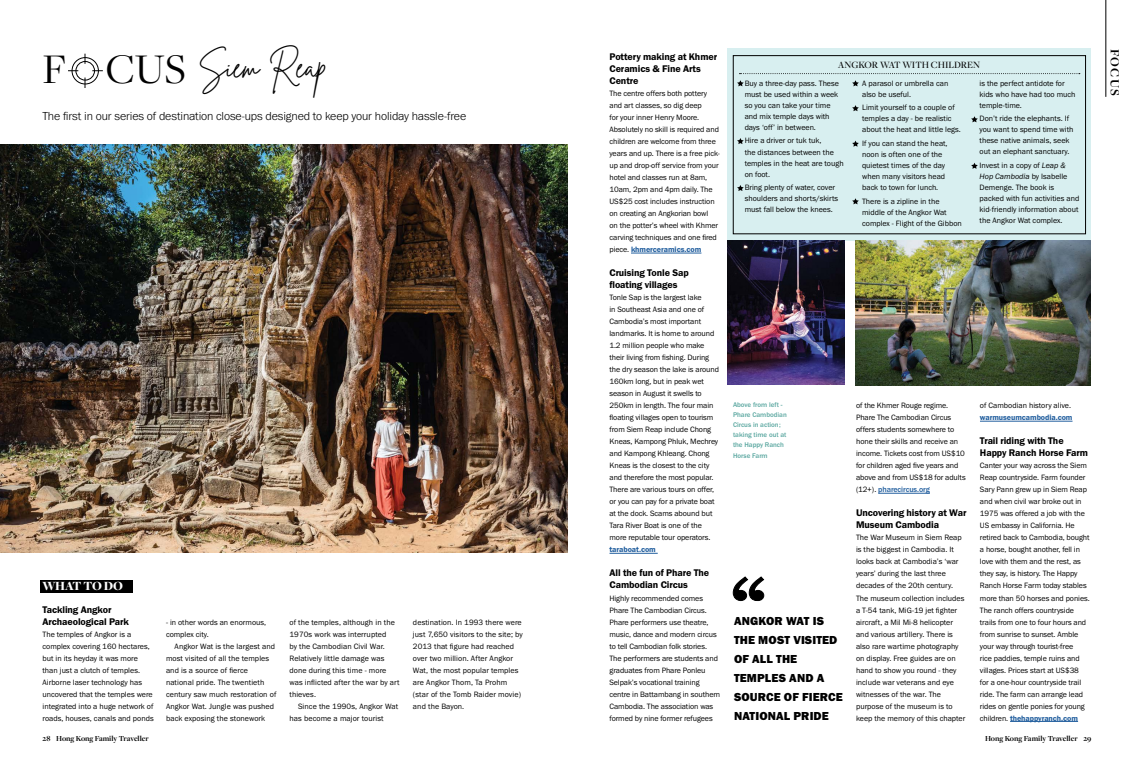
<style>
.page{position:relative;width:1134px;height:766px;background:#fff}
.page>*{position:absolute;margin:0;border:0;box-sizing:border-box;transform-origin:0 0}
.t1{font:30.6px "Brittany Signature";color:#000}
.t2{font:900 13px "Freight Disp Pro";letter-spacing:-.025em;color:#fff}
.t3{font:700 13px "Freight Disp Pro";letter-spacing:.1em;color:#000}
.t4{font:300 12px "Franklin Gothic URW";letter-spacing:-.01em;color:#000}
.t5{font:12px/19px "Franklin Gothic URW Hea";letter-spacing:.01em;color:#000}
.t6{font:10px/12px "Franklin Gothic URW Dem";letter-spacing:-.01em;color:#000}
.t7{font:500 10px "Freight Disp Pro";color:#000}
.t8{font:8px/12px "Franklin Gothic URW Boo";letter-spacing:-.01em;color:#000}
.t9{font:8px/12px "Franklin Gothic URW Boo";letter-spacing:.01em;color:#000}
.t10{font:8px "Franklin Gothic URW Dem";letter-spacing:-.01em;color:#215e9e}
.t11{font:700 8px "Freight Disp Pro";letter-spacing:-.005em;color:#000}
.t12{font:500 8px "Franklin Gothic URW";letter-spacing:-.01em;color:#215e9e}
.t13{font:8px "Franklin Gothic URW Boo Ita";color:#000}
.t14{font:500 7px/10px "Franklin Gothic URW";color:#5aa7a0}
.s1{font-family:"Freight Disp Pro";font-size:43.8px}
.s2{font-family:"Franklin Gothic URW Boo";color:#000}
.s3{font-family:"Franklin Gothic URW Boo Ita"}
.s4{font-family:"Franklin Gothic URW Boo"}
.s5{font-family:"Franklin Gothic URW Boo";font-weight:400;color:#000}
</style>
<div class="page">
<div style="left:727px;top:48px;width:364px;height:192px;background:#d8eff0"></div>
<div style="left:40px;top:579px;width:92px;height:13px;background:#000"></div>
<div style="left:72px;top:57px;width:27px;height:27px;border:1px solid #000;border-radius:50%"></div>
<div style="left:76px;top:61px;width:19px;height:19px;border:1px solid #000;border-radius:50%"></div>
<img style="left:0;top:144px;width:568px;height:408px">
<hr style="left:631px;top:252px;width:70px;height:1px;background:#215e9e">
<hr style="left:609px;top:552px;width:49px;height:1px;background:#215e9e">
<hr style="left:878px;top:492px;width:52px;height:1px;background:#215e9e">
<hr style="left:980px;top:420px;width:92px;height:1px;background:#215e9e">
<hr style="left:1010px;top:720px;width:68px;height:1px;background:#215e9e">
<svg style="left:733px;top:576px;width:31px;height:25px"></svg>
<img style="left:855px;top:240px;width:236px;height:145px">
<img style="left:727px;top:240px;width:117px;height:144px">
<div style="left:733px;top:55px;width:353px;height:179px;border:1px solid #000"></div>
<svg style="left:739px;top:73px;width:341px;height:1px"></svg>
<hr style="left:1105px;top:0;width:1px;height:97px;background:#000">
<svg style="left:852px;top:80px;width:7px;height:6px"></svg>
<svg style="left:852px;top:105px;width:7px;height:6px"></svg>
<svg style="left:971px;top:116px;width:7px;height:6px"></svg>
<svg style="left:971px;top:163px;width:7px;height:6px"></svg>
<svg style="left:852px;top:141px;width:7px;height:6px"></svg>
<svg style="left:852px;top:198px;width:7px;height:6px"></svg>
<svg style="left:737px;top:80px;width:7px;height:6px"></svg>
<svg style="left:737px;top:138px;width:7px;height:6px"></svg>
<svg style="left:737px;top:185px;width:7px;height:6px"></svg>
<h1 class="t1" style="left:43px;top:47px;width:286px"><span class="s1">F CUS</span> Siem Reap</h1>
<h3 class="t4" style="left:42px;top:109px;width:425px">The first in our series of destination close-ups designed to keep your holiday hassle-free</h3>
<h2 class="t2" style="left:43px;top:577px;width:82px">WHAT TO DO</h2>
<p class="t6" style="left:43px;top:602px;width:88px">Tackling Angkor<br>Archaeological Park</p>
<p class="t8" style="left:43px;top:627px;width:113px">The temples of Angkor is a complex covering 160 hectares, but in its heyday it was more than just a clutch of temples.<br>Airborne laser technology has uncovered that the temples were integrated into a huge network of roads, houses, canals and ponds</p>
<p class="t8" style="left:166px;top:615px;width:102px">- in other words an enormous, complex city.</p>
<p class="t9" style="left:166px;top:639px;width:112px;text-indent:9px">Angkor Wat is the largest and most visited of all the temples and is a source of fierce national pride. The twentieth century saw much restoration of<br>Angkor Wat. Jungle was pushed back exposing the stonework</p>
<p class="t9" style="left:289px;top:615px;width:112px">of the temples, although in the<br>1970s work was interrupted<br>by the Cambodian Civil War.<br>Relatively little damage was done during this time - more was inflicted after the war by art thieves.</p>
<p class="t9" style="left:289px;top:699px;width:110px;text-indent:9px">Since the 1990s, Angkor Wat has become a major tourist</p>
<p class="t9" style="left:413px;top:615px;width:111px">destination. In 1993 there were just 7,650 visitors to the site; by<br>2013 that figure had reached over two million. After Angkor<br>Wat, the most popular temples are Angkor Thom, Ta Prohm (star of the Tomb Raider movie) and the Bayon.</p>
<p class="t6" style="left:609px;top:50px;width:109px">Pottery making at Khmer<br>Ceramics &amp; Fine Arts<br>Centre</p>
<p class="t8" style="left:609px;top:87px;width:112px">The centre offers both pottery and art classes, so dig deep<br>for your inner Henry Moore.<br>Absolutely no skill is required and children are welcome from three years and up. There is a free pick&shy;up and drop-off service from your hotel and classes run at 8am,<br>10am, 2pm and 4pm daily. The<br>US$25 cost includes instruction on creating an Angkorian bowl<br>on the potter’s wheel with Khmer carving techniques and one fired</p>
<p class="t10" style="left:609px;top:244px;width:93px"><span class="s2">piece.</span> khmerceramics.com</p>
<p class="t6" style="left:609px;top:266px;width:81px">Cruising Tonle Sap floating villages</p>
<p class="t8" style="left:609px;top:291px;width:111px">Tonle Sap is the largest lake<br>in Southeast Asia and one of<br>Cambodia’s most important landmarks. It is home to around<br>1.2 million people who make their living from fishing. During the dry season the lake is around<br>160km long, but in peak wet season in August it swells to<br>250km in length. The four main floating villages open to tourism from Siem Reap include Chong<br>Kneas, Kampong Phluk, Mechrey and Kampong Khleang. Chong<br>Kneas is the closest to the city and therefore the most popular.<br>There are various tours on offer, or you can pay for a private boat at the dock. Scams abound but<br>Tara River Boat is one of the more reputable tour operators.</p>
<p class="t10" style="left:609px;top:544px;width:48px">taraboat.com</p>
<p class="t6" style="left:609px;top:566px;width:101px">All the fun of Phare The<br>Cambodian Circus</p>
<p class="t8" style="left:609px;top:591px;width:112px">Highly recommended comes<br>Phare The Cambodian Circus.<br>Phare performers use theatre, music, dance and modern circus to tell Cambodian folk stories.<br>The performers are students and graduates from Phare Ponleu<br>Selpak’s vocational training centre in Battambang in southern<br>Cambodia. The association was formed by nine former refugees</p>
<p class="t7" style="left:838px;top:58px;width:143px">ANGKOR WAT WITH CHILDREN</p>
<p class="t8" style="left:745px;top:77px;width:96px;line-height:11px">Buy a three-day pass. These must be used within a week so you can take your time and mix temple days with days ‘off’ in between.</p>
<p class="t8" style="left:745px;top:135px;width:100px;line-height:11px">Hire a driver or tuk tuk,<br>the distances between the temples in the heat are tough on foot.</p>
<p class="t8" style="left:745px;top:182px;width:95px;line-height:11px">Bring plenty of water, cover shoulders and shorts/skirts must fall below the knees.</p>
<p class="t8" style="left:862px;top:77px;width:88px;line-height:11px">A parasol or umbrella can also be useful.</p>
<p class="t8" style="left:862px;top:102px;width:100px;line-height:11px">Limit yourself to a couple of temples a day - be realistic about the heat and little legs.</p>
<p class="t8" style="left:862px;top:138px;width:87px;line-height:11px">If you can stand the heat, noon is often one of the quietest times of the day when many visitors head back to town for lunch.</p>
<p class="t8" style="left:862px;top:196px;width:101px;line-height:11px">There is a zipline in the middle of the Angkor Wat complex - Flight of the Gibbon</p>
<p class="t8" style="left:979px;top:77px;width:97px;line-height:11px">is the perfect antidote for kids who have had too much temple-time.</p>
<p class="t8" style="left:979px;top:113px;width:95px;line-height:11px">Don’t ride the elephants. If you want to spend time with these native animals, seek out an elephant sanctuary.</p>
<p class="t8" style="left:979px;top:159px;width:88px">Invest in a copy of <span class="s3">Leap &amp;</span></p>
<p class="t13" style="left:979px;top:172px;width:89px">Hop Cambodia <span class="s4">by Isabelle</span></p>
<p class="t8" style="left:979px;top:182px;width:101px;line-height:11px">Demenge. The book is packed with fun activities and kid-friendly information about the Angkor Wat complex.</p>
<p class="t14" style="left:733px;top:400px;width:55px">Above from left -<br>Phare Cambodian<br>Circus in action; taking time out at the Happy Ranch<br>Horse Farm</p>
<h3 class="t5" style="left:734px;top:610px;width:110px">ANGKOR WAT IS<br>THE MOST VISITED<br>OF ALL THE<br>TEMPLES AND A<br>SOURCE OF FIERCE<br>NATIONAL PRIDE</h3>
<p class="t8" style="left:856px;top:399px;width:111px">of the Khmer Rouge regime.<br>Phare The Cambodian Circus offers students somewhere to hone their skills and receive an income. Tickets cost from US$10 for children aged five years and above and from US$18 for adults</p>
<p class="t12" style="left:856px;top:484px;width:75px"><span class="s5">(12+).</span> pharecircus.org</p>
<p class="t6" style="left:856px;top:506px;width:112px">Uncovering history at War<br>Museum Cambodia</p>
<p class="t8" style="left:856px;top:531px;width:111px">The War Museum in Siem Reap is the biggest in Cambodia. It looks back at Cambodia’s ‘war years’ during the last three decades of the 20th century.<br>The museum collection includes a T-54 tank, MiG-19 jet fighter aircraft, a Mil Mi-8 helicopter and various artillery. There is also rare wartime photography on display. Free guides are on hand to show you round - they include war veterans and eye witnesses of the war. The purpose of the museum is to keep the memory of this chapter</p>
<p class="t8" style="left:980px;top:399px;width:93px">of Cambodian history alive.</p>
<p class="t10" style="left:980px;top:412px;width:94px">warmuseumcambodia.com</p>
<p class="t6" style="left:980px;top:434px;width:110px">Trail riding with The<br>Happy Ranch Horse Farm</p>
<p class="t8" style="left:980px;top:459px;width:111px">Canter your way across the Siem<br>Reap countryside. Farm founder<br>Sary Pann grew up in Siem Reap and when civil war broke out in<br>1975 was offered a job with the<br>US embassy in California. He retired back to Cambodia, bought a horse, bought another, fell in love with them and the rest, as they say, is history. The Happy<br>Ranch Horse Farm today stables more than 50 horses and ponies.<br>The ranch offers countryside trails from one to four hours and from sunrise to sunset. Amble your way through tourist-free<br>rice paddies, temple ruins and villages. Prices start at US$38 for a one-hour countryside trail ride. The farm can arrange lead rides on gentle ponies for young</p>
<p class="t10" style="left:980px;top:712px;width:100px"><span class="s2">children.</span> thehappyranch.com</p>
<p class="t11" style="left:43px;top:733px;width:108px">28 Hong Kong Family Traveller</p>
<p class="t11" style="left:985px;top:733px;width:108px">Hong Kong Family Traveller 29</p>
<h2 class="t3" style="left:1124px;top:48px;width:49px;rotate:90deg">FOCUS</h2>
</div>
